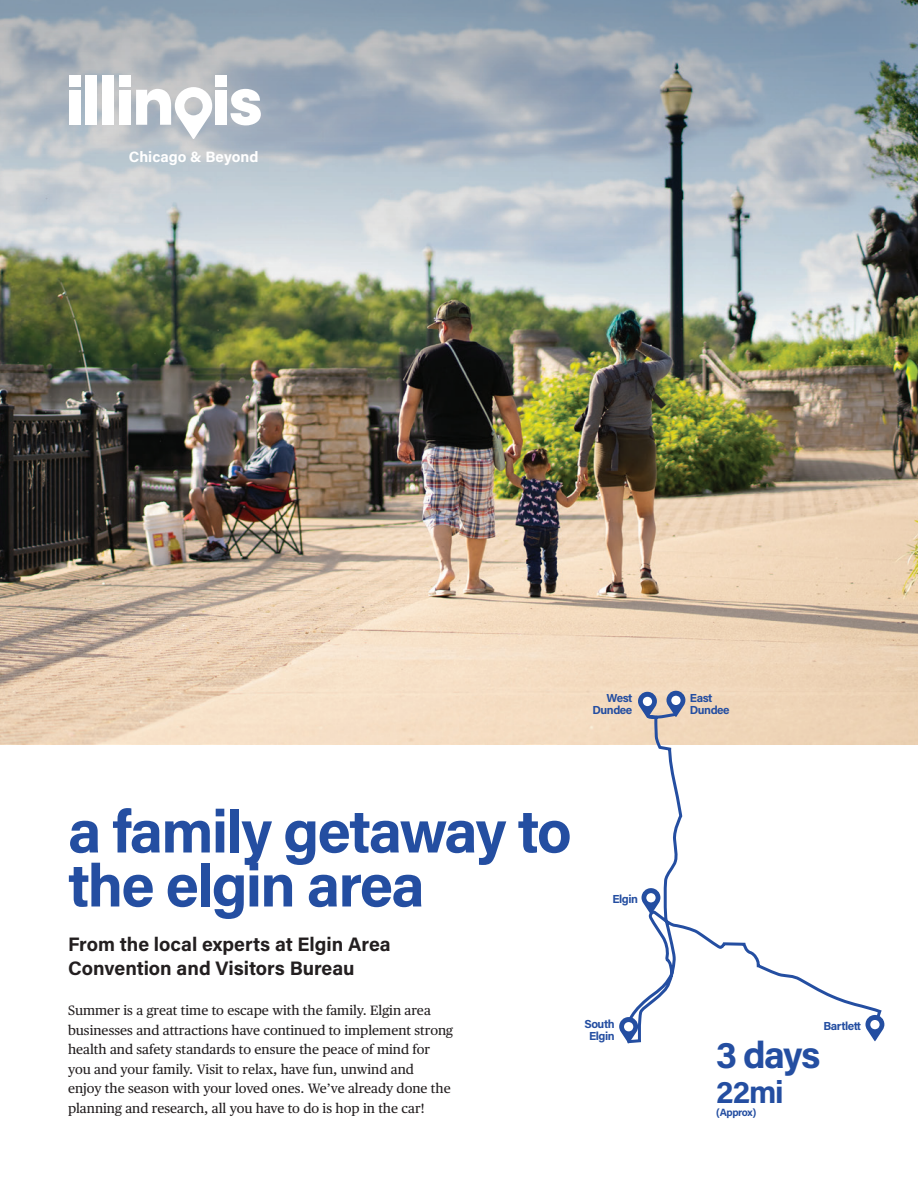
<style>
.page{position:relative;width:918px;height:1188px;background:#fff}
.page>*{position:absolute;margin:0;border:0;box-sizing:border-box;transform-origin:0 0}
.t1{font:700 60px/54px "Acumin Pro";letter-spacing:-.03em;color:#244ea1}
.t2{font:700 37.5px "Acumin Pro";color:#244ea1}
.t3{font:700 31.5px "Acumin Pro";color:#244ea1}
.t4{font:700 19.5px/23.4px "Acumin Pro";color:#231f20}
.t5{font:700 15px "Acumin Pro";color:#fff}
.t6{font:13.5px/19.5px "Publico Text";color:#231f20}
.t7{font:700 11.7px/12px "Acumin Pro";letter-spacing:-.04em;color:#244ea1;text-align:right}
.t8{font:700 10.5px "Acumin Pro";letter-spacing:-.04em;color:#244ea1}
</style>
<div class="page">
<img style="left:0;top:505px;width:918px;height:239px">
<img style="left:0;top:0;width:918px;height:505px">
<svg style="left:626px;top:711px;width:257px;height:333px"></svg>
<svg style="left:619px;top:1017px;width:19px;height:26px"></svg>
<svg style="left:642px;top:888px;width:18px;height:26px"></svg>
<svg style="left:666px;top:691px;width:19px;height:26px"></svg>
<svg style="left:865px;top:1015px;width:19px;height:26px"></svg>
<svg style="left:638px;top:692px;width:19px;height:26px"></svg>
<div style="left:69px;top:90px;width:11px;height:35px;background:#fff"></div>
<div style="left:86px;top:75px;width:11px;height:50px;background:#fff"></div>
<div style="left:103px;top:75px;width:11px;height:50px;background:#fff"></div>
<div style="left:119px;top:90px;width:11px;height:35px;background:#fff"></div>
<div style="left:216px;top:90px;width:11px;height:35px;background:#fff"></div>
<svg style="left:231px;top:89px;width:30px;height:36px"></svg>
<div style="left:69px;top:75px;width:11px;height:11px;background:#fff"></div>
<div style="left:119px;top:75px;width:11px;height:11px;background:#fff"></div>
<div style="left:216px;top:75px;width:11px;height:11px;background:#fff"></div>
<svg style="left:136px;top:87px;width:76px;height:52px"></svg>
<p class="t5" style="left:129px;top:146px;width:131px">Chicago &amp; Beyond</p>
<p class="t7" style="left:593px;top:691px;width:41px">West<br>Dundee</p>
<h1 class="t1" style="left:68px;top:802px;width:505px">a family getaway to the elgin area</h1>
<h3 class="t4" style="left:68px;top:932px;width:324px">From the local experts at Elgin Area<br>Convention and Visitors Bureau</h3>
<p class="t6" style="left:68px;top:1000px;width:387px">Summer is a great time to escape with the family. Elgin area businesses and attractions have continued to implement strong health and safety standards to ensure the peace of mind for you and your family. Visit to relax, have fun, unwind and<br>enjoy the season with your loved ones. We’ve already done the planning and research, all you have to do is hop in the car!</p>
<p class="t7" style="left:613px;top:892px;width:27px">Elgin</p>
<p class="t7" style="left:584px;top:1018px;width:32px;text-align:center">South<br>Elgin</p>
<p class="t7" style="left:690px;top:691px;width:41px;text-align:left">East<br>Dundee</p>
<p class="t7" style="left:824px;top:1019px;width:39px">Bartlett</p>
<h2 class="t2" style="left:716px;top:1029px;width:106px">3 days</h2>
<h3 class="t3" style="left:716px;top:1070px;width:69px">22mi</h3>
<p class="t8" style="left:716px;top:1104px;width:42px">(Approx)</p>
</div>
